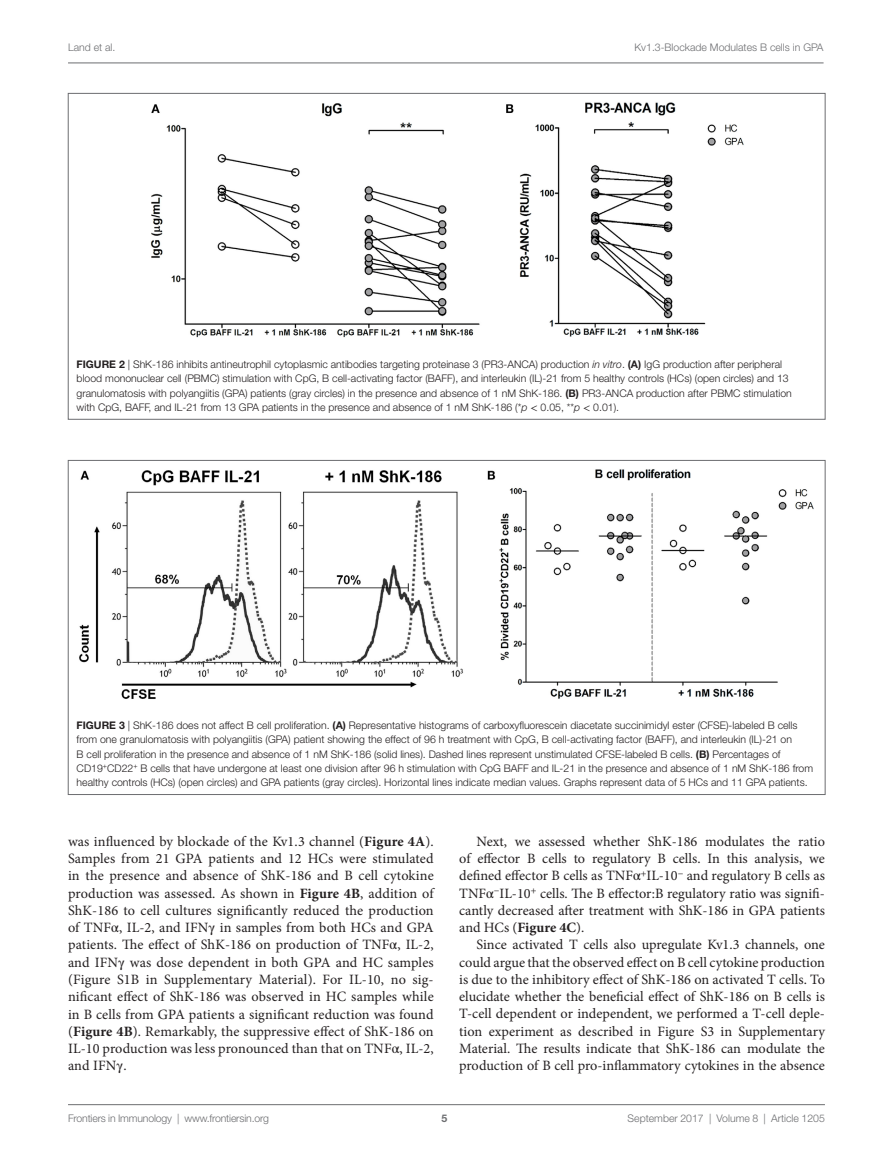
<style>
.page{position:relative;width:893px;height:1170px;background:#fff}
.page>*{position:absolute;margin:0;border:0;box-sizing:border-box;transform-origin:0 0}
.t1{font:14.25px/17.2px "Minion Pro";color:#231f20;text-align:justify}
.t2{font:300 10.5px/14.2px "Helvetica Neue LT Std";color:#231f20}
.t3{font:300 10.5px "Helvetica Neue LT Std";color:#6c6d70}
.t4{font:700 10.5px "Helvetica Neue LT Std";color:#6c6d70}
.s1{font-weight:700}
.s2{font-style:italic}
.s3{font-family:"STIX General";font-weight:400}
.s4{font-family:"STIX General"}
</style>
<div class="page">
<img style="left:79px;top:469px;width:735px;height:230px">
<img style="left:150px;top:102px;width:594px;height:236px">
<hr style="left:68px;top:1104px;width:757px;height:1px;background:#6c6d70">
<hr style="left:68px;top:63px;width:755px;height:1px;background:#6c6d70">
<p class="t3" style="left:68px;top:41px;width:49px">Land et al.</p>
<p class="t3" style="left:634px;top:41px;width:191px">Kv1.3-Blockade Modulates B cells in GPA</p>
<p class="t2" style="left:77px;top:357px;width:717px"><span class="s1">FIGURE 2</span> | ShK-186 inhibits antineutrophil cytoplasmic antibodies targeting proteinase 3 (PR3-ANCA) production <span class="s2">in vitro</span>. <span class="s1">(A)</span> IgG production after peripheral blood mononuclear cell (PBMC) stimulation with CpG, B cell-activating factor (BAFF), and interleukin (IL)-21 from 5 healthy controls (HCs) (open circles) and 13 granulomatosis with polyangiitis (GPA) patients (gray circles) in the presence and absence of 1 nM ShK-186. <span class="s1">(B)</span> PR3-ANCA production after PBMC stimulation with CpG, BAFF, and IL-21 from 13 GPA patients in the presence and absence of 1 nM ShK-186 (*<span class="s2">p</span> <span class="s3">&lt;</span> 0.05, **<span class="s2">p</span> <span class="s3">&lt;</span> 0.01).</p>
<p class="t2" style="left:77px;top:718px;width:738px"><span class="s1">FIGURE 3</span> | ShK-186 does not affect B cell proliferation. <span class="s1">(A)</span> Representative histograms of carboxyfluorescein diacetate succinimidyl ester (CFSE)-labeled B cells from one granulomatosis with polyangiitis (GPA) patient showing the effect of 96 h treatment with CpG, B cell-activating factor (BAFF), and interleukin (IL)-21 on<br>B cell proliferation in the presence and absence of 1 nM ShK-186 (solid lines). Dashed lines represent unstimulated CFSE-labeled B cells. <span class="s1">(B)</span> Percentages of CD19<sup>+</sup>CD22<sup>+</sup> B cells that have undergone at least one division after 96 h stimulation with CpG BAFF and IL-21 in the presence and absence of 1 nM ShK-186 from healthy controls (HCs) (open circles) and GPA patients (gray circles). Horizontal lines indicate median values. Graphs represent data of 5 HCs and 11 GPA patients.</p>
<p class="t1" style="left:68px;top:832px;width:367px">was influenced by blockade of the Kv1.3 channel (<span class="s1">Figure 4A</span>).<br>Samples from 21 GPA patients and 12 HCs were stimulated in the presence and absence of ShK-186 and B cell cytokine production was assessed. As shown in <span class="s1">Figure 4B</span>, addition of ShK-186 to cell cultures significantly reduced the production of TNF<span class="s4">α</span>, IL-2, and IFN<span class="s4">γ</span> in samples from both HCs and GPA patients. The effect of ShK-186 on production of TNF<span class="s4">α</span>, IL-2, and IFN<span class="s4">γ</span> was dose dependent in both GPA and HC samples (Figure S1B in Supplementary Material). For IL-10, no sig&shy;nificant effect of ShK-186 was observed in HC samples while in B cells from GPA patients a significant reduction was found (<span class="s1">Figure 4B</span>). Remarkably, the suppressive effect of ShK-186 on IL-10 production was less pronounced than that on TNF<span class="s4">α</span>, IL-2, and IFN<span class="s4">γ</span>.</p>
<p class="t1" style="left:459px;top:832px;width:367px;text-indent:17px">Next, we assessed whether ShK-186 modulates the ratio of effector B cells to regulatory B cells. In this analysis, we defined effector B cells as TNF<span class="s4">α</span><sup>+</sup>IL-10<sup>−</sup> and regulatory B cells as TNF<span class="s4">α</span><sup>−</sup>IL-10<sup>+</sup> cells. The B effector:B regulatory ratio was signifi&shy;cantly decreased after treatment with ShK-186 in GPA patients and HCs (<span class="s1">Figure 4C</span>).</p>
<p class="t1" style="left:459px;top:936px;width:367px;text-indent:17px">Since activated T cells also upregulate Kv1.3 channels, one could argue that the observed effect on B cell cytokine production is due to the inhibitory effect of ShK-186 on activated T cells. To elucidate whether the beneficial effect of ShK-186 on B cells is T-cell dependent or independent, we performed a T-cell deple&shy;tion experiment as described in Figure S3 in Supplementary Material. The results indicate that ShK-186 can modulate the production of B cell pro-inflammatory cytokines in the absence</p>
<p class="t3" style="left:68px;top:1111px;width:203px">Frontiers in Immunology | www.frontiersin.org</p>
<p class="t3" style="left:628px;top:1111px;width:199px">September 2017 | Volume 8 | Article 1205</p>
<p class="t4" style="left:441px;top:1111px;width:7px">5</p>
</div>
